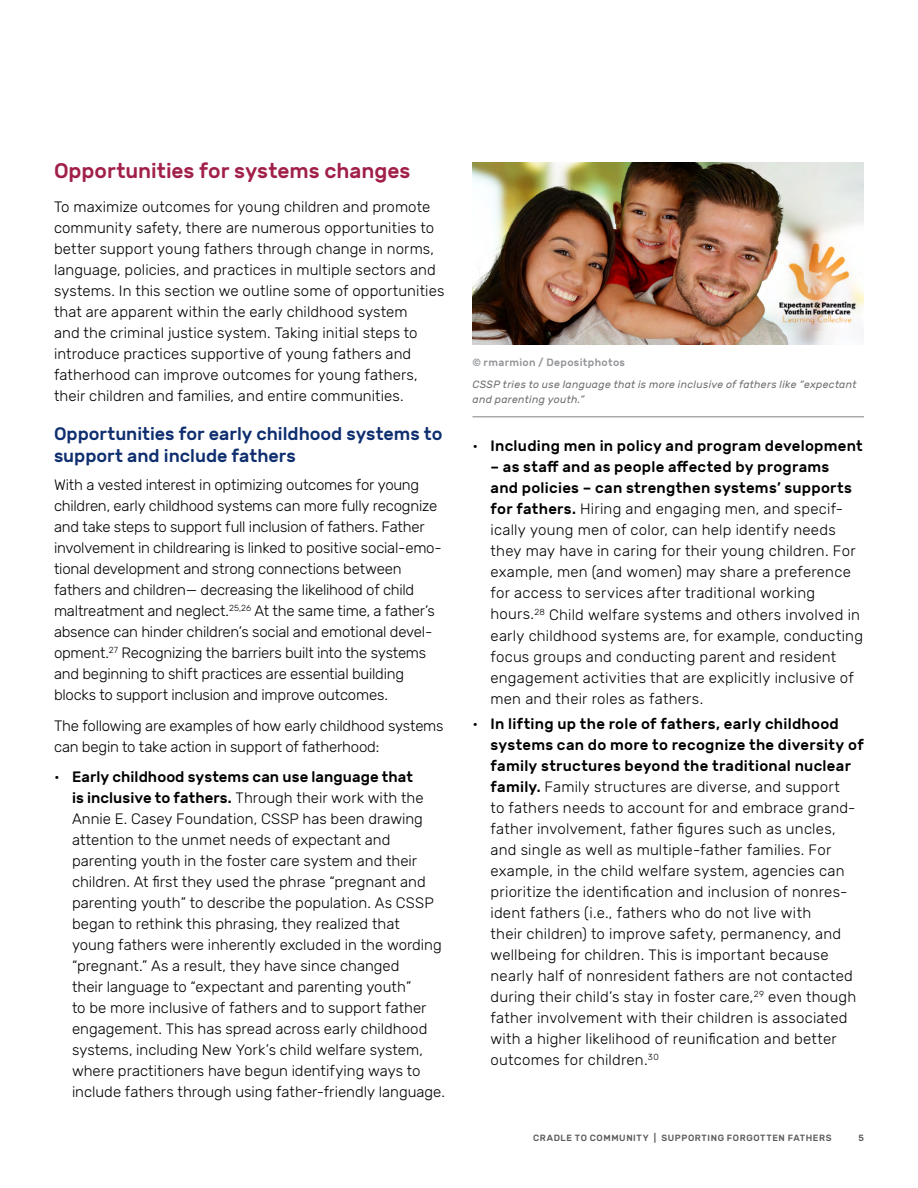
<style>
.page{position:relative;width:918px;height:1188px;background:#fff}
.page>*{position:absolute;margin:0;border:0;box-sizing:border-box;transform-origin:0 0}
.t1{font:500 21px "Rubik";color:#a11f48}
.t2{font:500 18px/22.5px "Rubik";color:#0e2e6f}
.t3{font:300 15px/21px "Rubik";letter-spacing:.005em;color:#000}
.t4{font:300 15px/21px "Rubik";letter-spacing:-.015em;color:#000}
.t5{font:500 15px "Rubik";letter-spacing:.015em;color:#000}
.t6{font:italic 10.5px/15px "Rubik";letter-spacing:.03em;color:#6d6e71}
.t7{font:500 10.5px "Rubik";letter-spacing:.03em;color:#939598}
.t8{font:500 9px "Rubik";letter-spacing:.065em;color:#58595b}
.s1{font-weight:500}
.s2{font-weight:300}
</style>
<div class="page">
<hr style="left:472px;top:417px;width:392px;height:1px;background:#808285">
<img style="left:472px;top:162px;width:392px;height:182px">
<img style="left:773px;top:241px;width:89px;height:89px">
<h1 class="t1" style="left:54px;top:159px;width:358px">Opportunities for systems changes</h1>
<p class="t3" style="left:54px;top:197px;width:392px">To maximize outcomes for young children and promote community safety, there are numerous opportunities to better support young fathers through change in norms, language, policies, and practices in multiple sectors and systems. In this section we outline some of opportunities that are apparent within the early childhood system<br>and the criminal justice system. Taking initial steps to introduce practices supportive of young fathers and fatherhood can improve outcomes for young fathers, their children and families, and entire communities.</p>
<p class="t2" style="left:54px;top:423px;width:390px">Opportunities for early childhood systems to support and include fathers</p>
<p class="t4" style="left:54px;top:474px;width:389px">With a vested interest in optimizing outcomes for young children, early childhood systems can more fully recognize and take steps to support full inclusion of fathers. Father involvement in childrearing is linked to positive social-emo&shy;tional development and strong connections between fathers and children— decreasing the likelihood of child maltreatment and neglect.<sup>25,26</sup> At the same time, a father’s absence can hinder children’s social and emotional devel&shy;opment.<sup>27</sup> Recognizing the barriers built into the systems and beginning to shift practices are essential building blocks to support inclusion and improve outcomes.</p>
<p class="t4" style="left:54px;top:715px;width:391px">The following are examples of how early childhood systems can begin to take action in support of fatherhood:</p>
<p class="t3" style="left:72px;top:767px;width:375px;text-indent:-18px">• <span class="s1">Early childhood systems can use language that<br>is inclusive to fathers.</span> Through their work with the Annie E. Casey Foundation, CSSP has been drawing attention to the unmet needs of expectant and parenting youth in the foster care system and their children. At first they used the phrase “pregnant and parenting youth” to describe the population. As CSSP began to rethink this phrasing, they realized that young fathers were inherently excluded in the wording “pregnant.” As a result, they have since changed<br>their language to “expectant and parenting youth”<br>to be more inclusive of fathers and to support father engagement. This has spread across early childhood systems, including New York’s child welfare system, where practitioners have begun identifying ways to include fathers through using father-friendly language.</p>
<p class="t7" style="left:472px;top:356px;width:154px">© rmarmion / Depositphotos</p>
<p class="t6" style="left:472px;top:377px;width:385px">CSSP tries to use language that is more inclusive of fathers like “expectant and parenting youth.”</p>
<p class="t5" style="left:473px;top:438px;width:392px"><span class="s2">•</span> Including men in policy and program development</p>
<p class="t3" style="left:491px;top:457px;width:374px"><span class="s1">– as staff and as people affected by programs<br>and policies – can strengthen systems’ supports for fathers.</span> Hiring and engaging men, and specif&shy;ically young men of color, can help identify needs they may have in caring for their young children. For example, men (and women) may share a preference for access to services after traditional working hours.<sup>28</sup> Child welfare systems and others involved in early childhood systems are, for example, conducting focus groups and conducting parent and resident engagement activities that are explicitly inclusive of men and their roles as fathers.</p>
<p class="t3" style="left:490px;top:714px;width:375px;text-indent:-18px">• <span class="s1">In lifting up the role of fathers, early childhood systems can do more to recognize the diversity of family structures beyond the traditional nuclear family.</span> Family structures are diverse, and support<br>to fathers needs to account for and embrace grand&shy;father involvement, father figures such as uncles, and single as well as multiple-father families. For example, in the child welfare system, agencies can prioritize the identification and inclusion of nonres&shy;ident fathers (i.e., fathers who do not live with<br>their children) to improve safety, permanency, and wellbeing for children. This is important because nearly half of nonresident fathers are not contacted during their child’s stay in foster care,<sup>29</sup> even though father involvement with their children is associated with a higher likelihood of reunification and better outcomes for children.<sup>30</sup></p>
<p class="t8" style="left:533px;top:1133px;width:300px">CRADLE TO COMMUNITY | SUPPORTING FORGOTTEN FATHERS</p>
<p class="t8" style="left:859px;top:1133px;width:7px">5</p>
</div>
